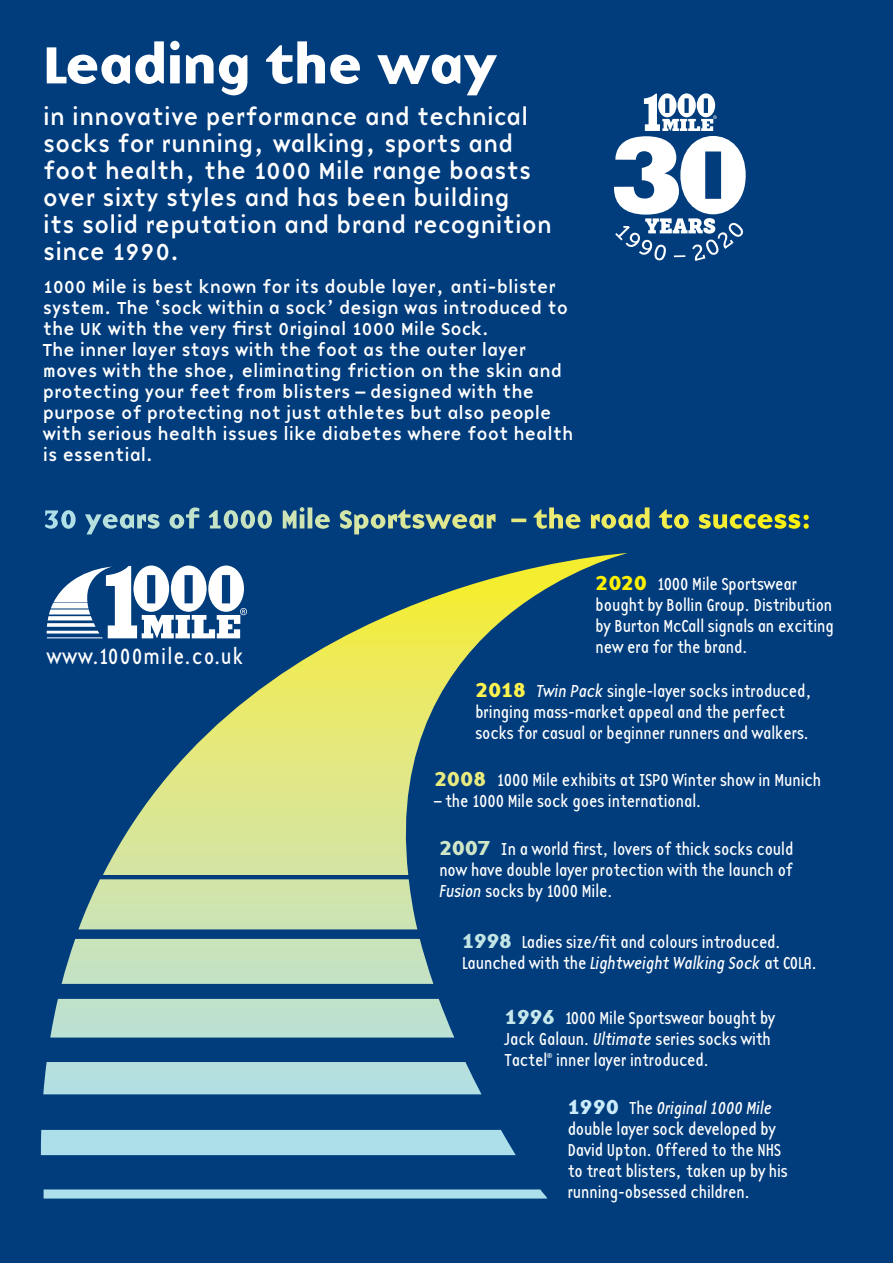
<style>
.page{position:relative;width:893px;height:1263px;background:#013d7d}
.page>*{position:absolute;margin:0;border:0;box-sizing:border-box;transform-origin:0 0}
.t1{font:54px "Base Nine B";letter-spacing:-.04em;color:#fff}
.t2{font:24px/27px "Base Nine";letter-spacing:-.04em;color:#fff}
.t3{font:22.95px "Base Twelve Sans";letter-spacing:.02em;color:#fff}
.t4{font:18px/21px "Base Twelve Sans";letter-spacing:-.04em;color:#fff}
.t5{font:18px/21px "Base Nine";letter-spacing:-.04em;color:#fff}
.t6{font:18px "Base Twelve Sans I";letter-spacing:-.04em;color:#fff}
.t7{font:7.5px "Base Twelve Sans";color:#fff}
.s1{font-family:"Base Nine B";font-size:21px;color:#fff101}
.s2{font-family:"Base Nine B";font-size:21px;color:#fff34f}
.s3{font-family:"Base Twelve Sans I"}
.s4{font-family:"Base Nine B";font-size:21px;color:#e9eb7f}
.s5{font-family:"Base Nine B";font-size:21px;color:#cfe7c7}
.s6{font-family:"Base Nine B";font-size:21px;color:#c1e5e5}
.s7{font-family:"Base Nine B";font-size:21px;color:#c6e7eb}
.s8{font-family:"Base Nine B";font-size:21px;color:#cbebfb}
.s9{font-family:"Base Twelve Sans"}
</style>
<div class="page">
<svg style="left:103px;top:553px;width:525px;height:322px"></svg>
<div style="left:43px;top:1062px;width:439px;height:32px;background:#b4e0df"></div>
<div style="left:50px;top:999px;width:404px;height:38px;background:#bee1cf"></div>
<div style="left:62px;top:939px;width:371px;height:45px;background:#c6e3be"></div>
<div style="left:78px;top:879px;width:339px;height:50px;background:#cfe4ad"></div>
<div style="left:41px;top:1130px;width:475px;height:25px;background:#addfeb"></div>
<svg style="left:43px;top:1189px;width:504px;height:9px;background:#a2d5e4"></svg>
<svg style="left:47px;top:565px;width:200px;height:73px"></svg>
<svg style="left:614px;top:93px;width:132px;height:168px"></svg>
<svg style="left:45px;top:507px;width:627px;height:22px"></svg>
<h1 class="t1" style="left:43px;top:22px;width:457px">Leading the way</h1>
<h2 class="t2" style="left:43px;top:103px;width:512px">in innovative performance and technical socks for running, walking, sports and foot health, the 1000 Mile range boasts over sixty styles and has been building<br>its solid reputation and brand recognition since 1990.</h2>
<p class="t5" style="left:43px;top:276px;width:533px">1000 Mile is best known for its double layer, anti-blister system. The ‘sock within a sock’ design was introduced to the UK with the very first Original 1000 Mile Sock.<br>The inner layer stays with the foot as the outer layer moves with the shoe, eliminating friction on the skin and protecting your feet from blisters – designed with the purpose of protecting not just athletes but also people with serious health issues like diabetes where foot health is essential.</p>
<p class="t3" style="left:46px;top:642px;width:199px">www.1000mile.co.uk</p>
<p class="t4" style="left:595px;top:573px;width:240px"><span class="s1">2020</span> 1000 Mile Sportswear bought by Bollin Group. Distribution by Burton McCall signals an exciting new era for the brand.</p>
<p class="t4" style="left:475px;top:680px;width:339px"><span class="s2">2018</span> <span class="s3">Twin Pack</span> single-layer socks introduced, bringing mass-market appeal and the perfect socks for casual or beginner runners and walkers.</p>
<p class="t4" style="left:434px;top:769px;width:389px"><span class="s4">2008</span> 1000 Mile exhibits at ISPO Winter show in Munich</p>
<p class="t4" style="left:434px;top:790px;width:269px">– the 1000 Mile sock goes international.</p>
<p class="t4" style="left:439px;top:838px;width:356px;text-align:justify"><span class="s5">2007</span> In a world first, lovers of thick socks could now have double layer protection with the launch of <span class="s3">Fusion</span> socks by 1000 Mile.</p>
<p class="t4" style="left:462px;top:931px;width:357px"><span class="s6">1998</span> Ladies size/fit and colours introduced.<br>Launched with the <span class="s3">Lightweight Walking Sock</span> at COLA.</p>
<p class="t4" style="left:505px;top:1007px;width:272px"><span class="s7">1996</span> 1000 Mile Sportswear bought by<br>Jack Galaun. <span class="s3">Ultimate</span> series socks with<br>Tactel</p>
<p class="t7" style="left:547px;top:1051px;width:7px">®</p>
<p class="t4" style="left:556px;top:1049px;width:155px">inner layer introduced.</p>
<p class="t6" style="left:567px;top:1097px;width:207px"><span class="s8">1990</span> <span class="s9">The</span> Original 1000 Mile</p>
<p class="t4" style="left:567px;top:1118px;width:222px">double layer sock developed by<br>David Upton. Offered to the NHS to treat blisters, taken up by his running-obsessed children.</p>
</div>
